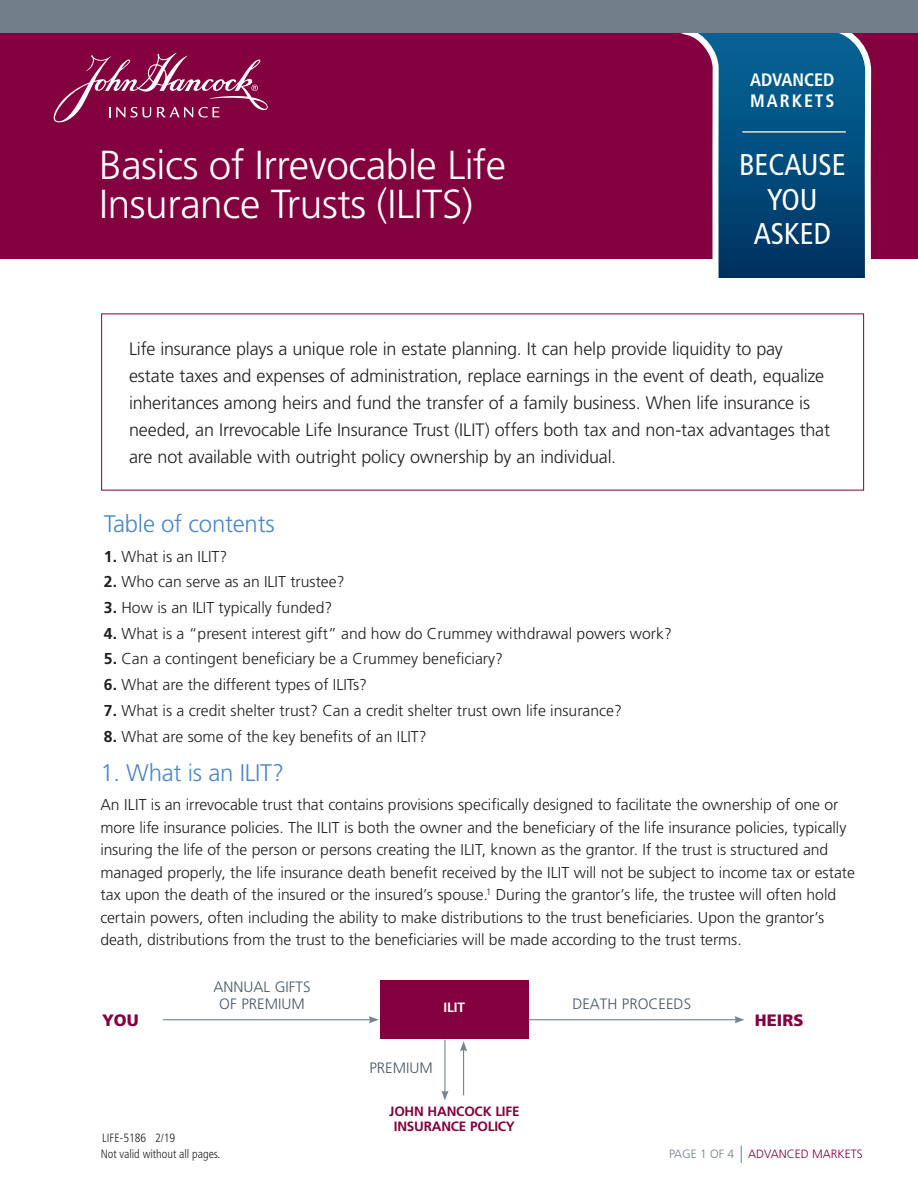
<style>
.page{position:relative;width:918px;height:1188px;background:#fff}
.page>*{position:absolute;margin:0;border:0;box-sizing:border-box;transform-origin:0 0}
.t1{font:300 40.5px/39px "Frutiger LT Pro";letter-spacing:-.01em;color:#fff}
.t2{font:condensed 30px/34.5px "Frutiger LT Pro";color:#fff;text-align:center}
.t3{font:300 24px "Frutiger LT Pro";letter-spacing:-.01em;color:#4d87c6}
.t4{font:300 18px/27px "Frutiger LT Pro";letter-spacing:-.01em;color:#231f20}
.t5{font:700 condensed 18px/21px "Frutiger LT Pro";color:#fff}
.t6{font:900 16.5px "Frutiger LT Pro";color:#83013e}
.t7{font:300 15.75px/22.5px "Frutiger LT Pro";color:#231f20}
.t8{font:300 15px/16.5px "Frutiger LT Pro";color:#475865;text-align:center}
.t9{font:700 13.5px/15px "Frutiger LT Pro";letter-spacing:-.015em;color:#83013e;text-align:center}
.t10{font:700 13.5px "Frutiger LT Pro";color:#fff}
.t11{font:300 condensed 12px "Frutiger LT Pro";color:#231f20}
.t12{font:300 12px "Frutiger LT Pro";color:#83013e}
.s1{font-weight:700}
.s2{color:#727f8a}
</style>
<div class="page">
<svg style="left:741px;top:1146px;width:1px;height:17px"></svg>
<div style="left:0;top:0;width:918px;height:258px;background:#83013e"></div>
<svg style="left:54px;top:53px;width:214px;height:69px"></svg>
<svg style="left:642px;top:33px;width:232px;height:245px"></svg>
<div style="left:0;top:0;width:918px;height:33px;background:#727f8a"></div>
<hr style="left:742px;top:131px;width:104px;height:2px;background:#c7c8ca">
<hr style="left:163px;top:1019px;width:208px;height:1px;background:#76848f">
<svg style="left:369px;top:1016px;width:10px;height:7px"></svg>
<hr style="left:529px;top:1019px;width:208px;height:1px;background:#76848f">
<svg style="left:735px;top:1016px;width:10px;height:7px"></svg>
<hr style="left:444px;top:1040px;width:1px;height:53px;background:#76848f">
<svg style="left:441px;top:1091px;width:8px;height:10px"></svg>
<hr style="left:463px;top:1049px;width:1px;height:46px;background:#76848f">
<svg style="left:460px;top:1041px;width:7px;height:10px"></svg>
<div style="left:380px;top:981px;width:149px;height:58px;background:#83013e"></div>
<h1 class="t1" style="left:99px;top:146px;width:408px">Basics of Irrevocable Life<br>Insurance Trusts (ILITS)</h1>
<p class="t5" style="left:750px;top:69px;width:86px">ADVANCED<br>MARKETS</p>
<h2 class="t2" style="left:739px;top:148px;width:108px">BECAUSE<br>YOU<br>ASKED</h2>
<p class="t4" style="left:129px;top:335px;width:703px">Life insurance plays a unique role in estate planning. It can help provide liquidity to pay estate taxes and expenses of administration, replace earnings in the event of death, equalize inheritances among heirs and fund the transfer of a family business. When life insurance is needed, an Irrevocable Life Insurance Trust (ILIT) offers both tax and non-tax advantages that are not available with outright policy ownership by an individual.</p>
<h3 class="t3" style="left:104px;top:510px;width:172px">Table of contents</h3>
<p class="t7" style="left:104px;top:545px;width:125px"><span class="s1">1.</span> What is an ILIT?</p>
<p class="t7" style="left:104px;top:571px;width:242px"><span class="s1">2.</span> Who can serve as an ILIT trustee?</p>
<p class="t7" style="left:104px;top:596px;width:230px"><span class="s1">3.</span> How is an ILIT typically funded?</p>
<p class="t7" style="left:104px;top:622px;width:570px"><span class="s1">4.</span> What is a “present interest gift” and how do Crummey withdrawal powers work?</p>
<p class="t7" style="left:104px;top:648px;width:401px"><span class="s1">5.</span> Can a contingent beneficiary be a Crummey beneficiary?</p>
<p class="t7" style="left:104px;top:674px;width:265px"><span class="s1">6.</span> What are the different types of ILITs?</p>
<p class="t7" style="left:104px;top:699px;width:520px"><span class="s1">7.</span> What is a credit shelter trust? Can a credit shelter trust own life insurance?</p>
<p class="t7" style="left:104px;top:725px;width:324px"><span class="s1">8.</span> What are some of the key benefits of an ILIT?</p>
<h3 class="t3" style="left:100px;top:759px;width:185px">1. What is an ILIT?</h3>
<p class="t7" style="left:100px;top:793px;width:756px">An ILIT is an irrevocable trust that contains provisions specifically designed to facilitate the ownership of one or more life insurance policies. The ILIT is both the owner and the beneficiary of the life insurance policies, typically insuring the life of the person or persons creating the ILIT, known as the grantor. If the trust is structured and managed properly, the life insurance death benefit received by the ILIT will not be subject to income tax or estate tax upon the death of the insured or the insured’s spouse.<sup>1</sup> During the grantor’s life, the trustee will often hold certain powers, often including the ability to make distributions to the trust beneficiaries. Upon the grantor’s death, distributions from the trust to the beneficiaries will be made according to the trust terms.</p>
<p class="t8" style="left:213px;top:979px;width:99px">ANNUAL GIFTS<br>OF PREMIUM</p>
<p class="t10" style="left:443px;top:999px;width:23px">ILIT</p>
<p class="t8" style="left:572px;top:996px;width:120px">DEATH PROCEEDS</p>
<p class="t6" style="left:102px;top:1010px;width:38px">YOU</p>
<p class="t6" style="left:755px;top:1010px;width:50px">HEIRS</p>
<p class="t8" style="left:369px;top:1060px;width:65px">PREMIUM</p>
<p class="t11" style="left:102px;top:1131px;width:75px">LIFE-5186 2/19</p>
<p class="t9" style="left:389px;top:1103px;width:132px">JOHN HANCOCK LIFE<br>INSURANCE POLICY</p>
<p class="t11" style="left:101px;top:1147px;width:121px">Not valid without all pages.</p>
<p class="t12" style="left:669px;top:1147px;width:195px"><span class="s2">PAGE 1 OF 4</span> ADVANCED MARKETS</p>
</div>
